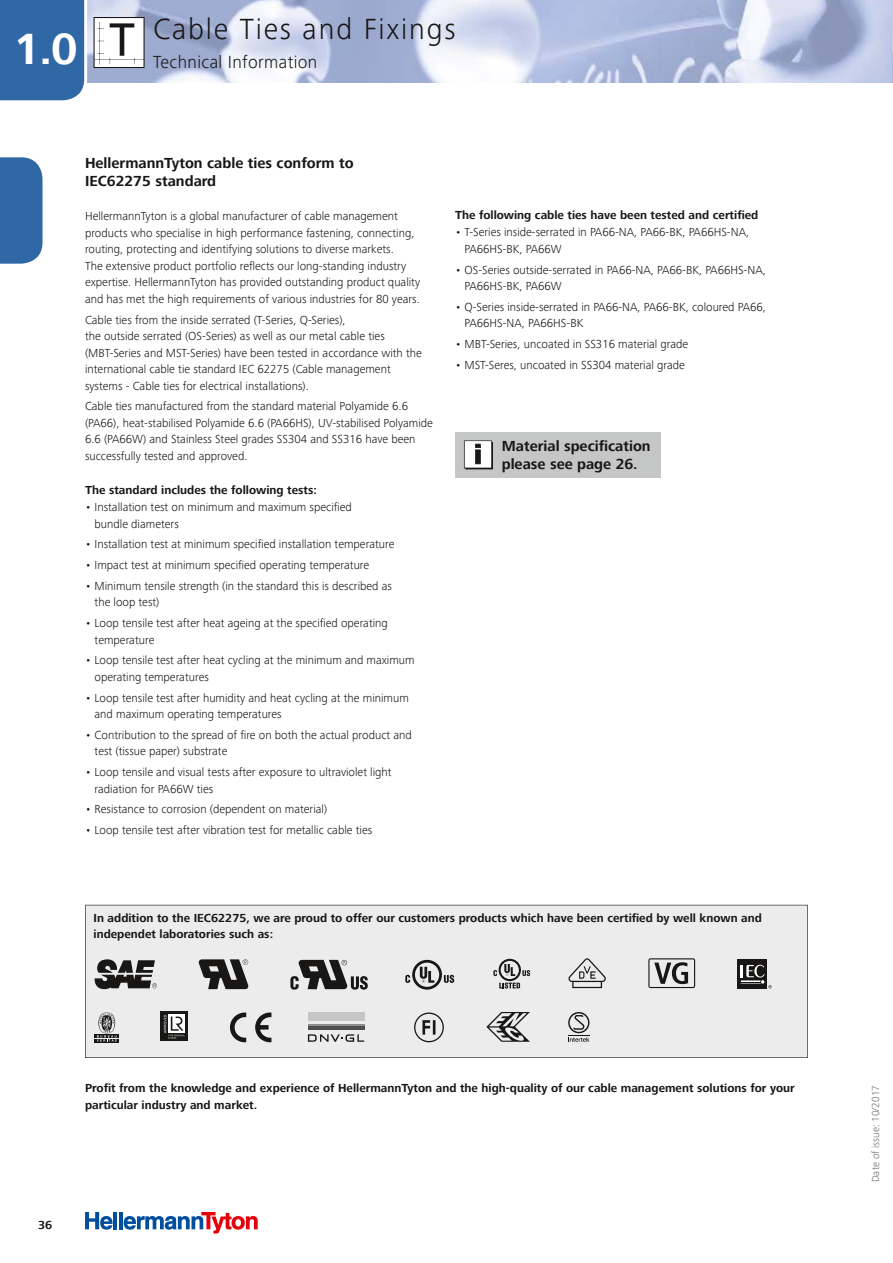
<style>
.page{position:relative;width:893px;height:1263px;background:#fff}
.page>*{position:absolute;margin:0;border:0;box-sizing:border-box;transform-origin:0 0}
.t1{font:700 45px "Frutiger Next LTW1 G";color:#fff}
.t2{font:300 30px "Frutiger Next LTW1 G";letter-spacing:.06em;color:#181716}
.t3{font:300 18px "Frutiger Next LTW1 G";letter-spacing:.02em;color:#181716}
.t4{font:700 15px/18px "Frutiger Next LTW1 G";color:#181716}
.t5{font:300 12px/16.5px "Frutiger Next LTW1 G";color:#181716}
.t6{font:700 12px/16.5px "Frutiger Next LTW1 G";color:#181716}
.t7{font:300 10.5px "Frutiger Next LTW1 G";color:#6e6e6e}
</style>
<div class="page">
<img style="left:87px;top:0;width:793px;height:82px">
<img style="left:880px;top:0;width:13px;height:82px">
<div style="left:0;top:0;width:85px;height:101px;background:#3068a6"></div>
<svg style="left:0;top:157px;width:43px;height:107px;background:#3b70ab"></svg>
<hr style="left:114px;top:1212px;width:3px;height:17px;background:#004e9e">
<hr style="left:119px;top:1212px;width:4px;height:17px;background:#004e9e">
<svg style="left:85px;top:1212px;width:28px;height:17px"></svg>
<svg style="left:124px;top:1212px;width:134px;height:21px"></svg>
<div style="left:85px;top:905px;width:723px;height:153px;background:#ececec"></div>
<svg style="left:94px;top:17px;width:51px;height:51px"></svg>
<svg style="left:94px;top:959px;width:63px;height:30px;background:#6c6b6b"></svg>
<svg style="left:198px;top:959px;width:51px;height:30px;background:#636262"></svg>
<svg style="left:568px;top:958px;width:38px;height:30px"></svg>
<svg style="left:648px;top:958px;width:47px;height:30px"></svg>
<hr style="left:308px;top:1027px;width:56px;height:3px;background:#4e4e4d">
<hr style="left:308px;top:1024px;width:56px;height:1px;background:#8d8d8d">
<div style="left:308px;top:1012px;width:56px;height:9px;background:#c5c6c6"></div>
<svg style="left:308px;top:1034px;width:56px;height:8px"></svg>
<svg style="left:414px;top:1012px;width:30px;height:30px"></svg>
<svg style="left:486px;top:1012px;width:44px;height:30px"></svg>
<svg style="left:568px;top:1012px;width:21px;height:30px"></svg>
<svg style="left:290px;top:960px;width:78px;height:30px;background:#818080"></svg>
<svg style="left:405px;top:960px;width:49px;height:30px"></svg>
<svg style="left:493px;top:959px;width:37px;height:29px"></svg>
<div style="left:737px;top:959px;width:30px;height:29px;background:#181716"></div>
<svg style="left:741px;top:965px;width:31px;height:23px"></svg>
<hr style="left:95px;top:1035px;width:24px;height:3px;background:#181716">
<hr style="left:95px;top:1039px;width:24px;height:3px;background:#181716">
<svg style="left:97px;top:1012px;width:20px;height:30px"></svg>
<div style="left:160px;top:1011px;width:28px;height:30px;background:#181716"></div>
<svg style="left:164px;top:1015px;width:21px;height:24px"></svg>
<svg style="left:229px;top:1012px;width:17px;height:31px"></svg>
<svg style="left:254px;top:1012px;width:17px;height:31px"></svg>
<div style="left:455px;top:432px;width:205px;height:45px;background:#c5c6c6"></div>
<svg style="left:464px;top:440px;width:29px;height:29px"></svg>
<h1 class="t1" style="left:14px;top:24px;width:65px">1.0</h1>
<h2 class="t2" style="left:153px;top:11px;width:304px">Cable Ties and Fixings</h2>
<h3 class="t3" style="left:153px;top:51px;width:166px">Technical Information</h3>
<p class="t4" style="left:85px;top:155px;width:270px">HellermannTyton cable ties conform to<br>IEC62275 standard</p>
<p class="t5" style="left:85px;top:208px;width:337px">HellermannTyton is a global manufacturer of cable management products who specialise in high performance fastening, connecting, routing, protecting and identifying solutions to diverse markets.<br>The extensive product portfolio reflects our long-standing industry expertise. HellermannTyton has provided outstanding product quality and has met the high requirements of various industries for 80 years.</p>
<p class="t5" style="left:85px;top:311px;width:338px">Cable ties from the inside serrated (T-Series, Q-Series),<br>the outside serrated (OS-Series) as well as our metal cable ties (MBT-Series and MST-Series) have been tested in accordance with the international cable tie standard IEC 62275 (Cable management systems - Cable ties for electrical installations).</p>
<p class="t5" style="left:85px;top:398px;width:349px">Cable ties manufactured from the standard material Polyamide 6.6 (PA66), heat-stabilised Polyamide 6.6 (PA66HS), UV-stabilised Polyamide 6.6 (PA66W) and Stainless Steel grades SS304 and SS316 have been successfully tested and approved.</p>
<p class="t6" style="left:85px;top:482px;width:233px">The standard includes the following tests:</p>
<p class="t5" style="left:95px;top:499px;width:259px;text-indent:-10px">• Installation test on minimum and maximum specified bundle diameters</p>
<p class="t5" style="left:85px;top:536px;width:311px">• Installation test at minimum specified installation temperature</p>
<p class="t5" style="left:85px;top:557px;width:286px">• Impact test at minimum specified operating temperature</p>
<p class="t5" style="left:95px;top:578px;width:299px;text-indent:-10px">• Minimum tensile strength (in the standard this is described as the loop test)</p>
<p class="t5" style="left:95px;top:615px;width:295px;text-indent:-10px">• Loop tensile test after heat ageing at the specified operating temperature</p>
<p class="t5" style="left:95px;top:652px;width:322px;text-indent:-10px">• Loop tensile test after heat cycling at the minimum and maximum operating temperatures</p>
<p class="t5" style="left:95px;top:689px;width:316px;text-indent:-10px">• Loop tensile test after humidity and heat cycling at the minimum and maximum operating temperatures</p>
<p class="t5" style="left:95px;top:727px;width:319px;text-indent:-10px">• Contribution to the spread of fire on both the actual product and test (tissue paper) substrate</p>
<p class="t5" style="left:95px;top:764px;width:299px;text-indent:-10px">• Loop tensile and visual tests after exposure to ultraviolet light radiation for PA66W ties</p>
<p class="t5" style="left:85px;top:801px;width:244px">• Resistance to corrosion (dependent on material)</p>
<p class="t5" style="left:85px;top:822px;width:289px">• Loop tensile test after vibration test for metallic cable ties</p>
<p class="t6" style="left:455px;top:207px;width:305px">The following cable ties have been tested and certified</p>
<p class="t5" style="left:465px;top:224px;width:286px;text-indent:-10px">• T-Series inside-serrated in PA66-NA, PA66-BK, PA66HS-NA,<br>PA66HS-BK, PA66W</p>
<p class="t5" style="left:465px;top:261px;width:303px;text-indent:-10px">• OS-Series outside-serrated in PA66-NA, PA66-BK, PA66HS-NA,<br>PA66HS-BK, PA66W</p>
<p class="t5" style="left:465px;top:299px;width:303px;text-indent:-10px">• Q-Series inside-serrated in PA66-NA, PA66-BK, coloured PA66,<br>PA66HS-NA, PA66HS-BK</p>
<p class="t5" style="left:455px;top:336px;width:235px">• MBT-Series, uncoated in SS316 material grade</p>
<p class="t5" style="left:455px;top:357px;width:231px">• MST-Seres, uncoated in SS304 material grade</p>
<p class="t4" style="left:502px;top:437px;width:150px">Material specification please see page 26.</p>
<p class="t6" style="left:94px;top:910px;width:670px">In addition to the IEC62275, we are proud to offer our customers products which have been certified by well known and independet laboratories such as:</p>
<p class="t6" style="left:85px;top:1080px;width:711px">Profit from the knowledge and experience of HellermannTyton and the high-quality of our cable management solutions for your particular industry and market.</p>
<p class="t6" style="left:38px;top:1217px;width:16px">36</p>
<p class="t7" style="left:870px;top:1182px;width:98px;rotate:-90deg">Date of issue: 10/2017</p>
</div>
